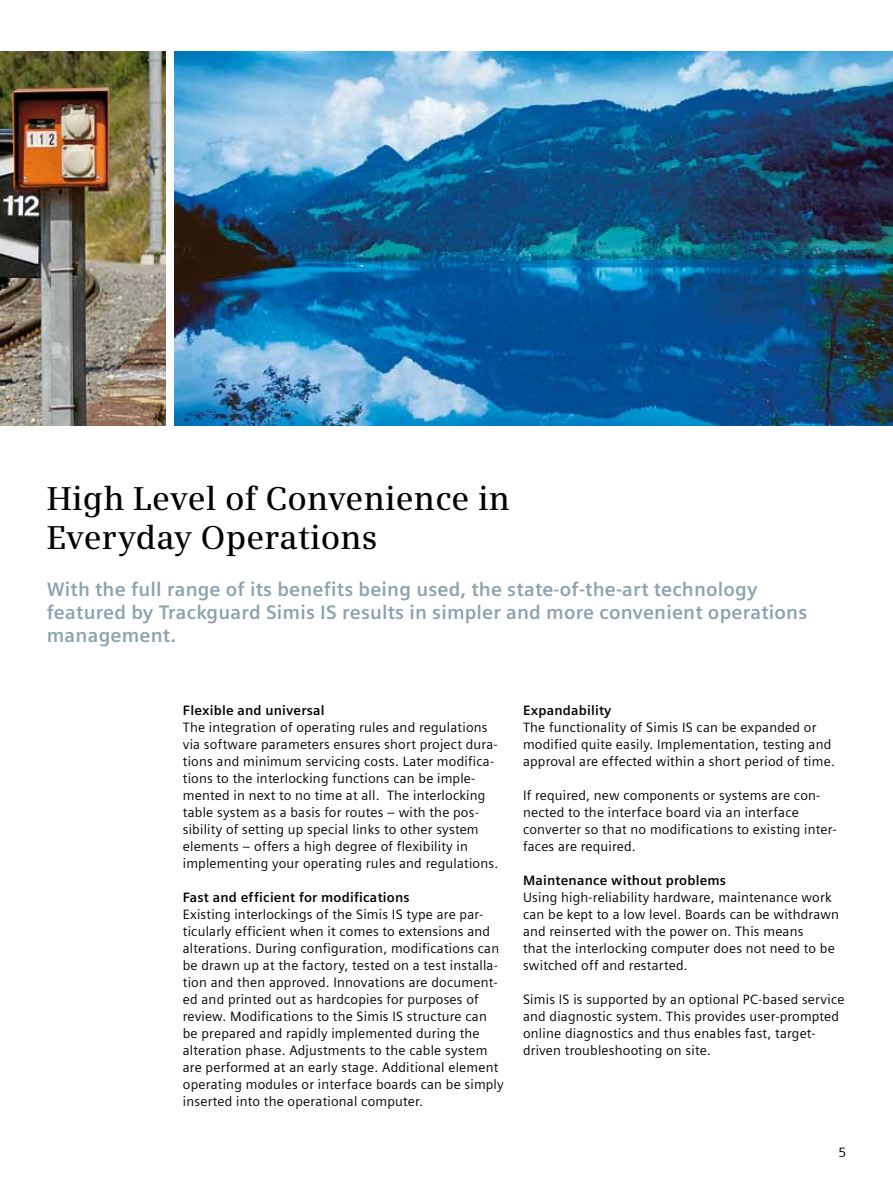
<style>
.page{position:relative;width:893px;height:1191px;background:#fff}
.page>*{position:absolute;margin:0;border:0;box-sizing:border-box;transform-origin:0 0}
.t1{font:600 33px/38.2px "Siemens Serif";letter-spacing:.005em;color:#000}
.t2{font:700 19.5px/23.4px "Siemens Sans";letter-spacing:.01em;color:#8ca3af}
.t3{font:13.5px/17px "Siemens Sans";letter-spacing:.015em;color:#000}
.t4{font:700 13.5px "Siemens Sans";letter-spacing:.015em;color:#000}
</style>
<div class="page">
<img style="left:0;top:51px;width:166px;height:374px">
<img style="left:174px;top:51px;width:719px;height:374px">
<h1 class="t1" style="left:47px;top:480px;width:465px">High Level of Convenience in<br>Everyday Operations</h1>
<h2 class="t2" style="left:47px;top:577px;width:762px">With the full range of its benefits being used, the state-of-the-art technology featured by Trackguard Simis IS results in simpler and more convenient operations management.</h2>
<p class="t4" style="left:183px;top:702px;width:143px">Flexible and universal</p>
<p class="t3" style="left:183px;top:718px;width:317px">The integration of operating rules and regulations via software parameters ensures short project dura&shy;tions and minimum servicing costs. Later modifica&shy;tions to the interlocking functions can be imple&shy;mented in next to no time at all. The interlocking table system as a basis for routes – with the pos&shy;sibility of setting up special links to other system elements – offers a high degree of flexibility in implementing your operating rules and regulations.</p>
<p class="t4" style="left:183px;top:889px;width:228px">Fast and efficient for modifications</p>
<p class="t3" style="left:183px;top:905px;width:322px">Existing interlockings of the Simis IS type are par&shy;ticularly efficient when it comes to extensions and alterations. During configuration, modifications can be drawn up at the factory, tested on a test installa&shy;tion and then approved. Innovations are document&shy;ed and printed out as hardcopies for purposes of review. Modifications to the Simis IS structure can be prepared and rapidly implemented during the alteration phase. Adjustments to the cable system are performed at an early stage. Additional element operating modules or interface boards can be simply inserted into the operational computer.</p>
<p class="t4" style="left:523px;top:702px;width:90px">Expandability</p>
<p class="t3" style="left:523px;top:718px;width:313px">The functionality of Simis IS can be expanded or modified quite easily. Implementation, testing and approval are effected within a short period of time.</p>
<p class="t3" style="left:523px;top:786px;width:315px">If required, new components or systems are con&shy;nected to the interface board via an interface converter so that no modifications to existing inter&shy;faces are required.</p>
<p class="t4" style="left:523px;top:872px;width:205px">Maintenance without problems</p>
<p class="t3" style="left:523px;top:888px;width:318px">Using high-reliability hardware, maintenance work can be kept to a low level. Boards can be withdrawn and reinserted with the power on. This means<br>that the interlocking computer does not need to be switched off and restarted.</p>
<p class="t3" style="left:523px;top:990px;width:323px">Simis IS is supported by an optional PC-based service and diagnostic system. This provides user-prompted online diagnostics and thus enables fast, target&shy;driven troubleshooting on site.</p>
<p class="t3" style="left:838px;top:1143px;width:9px">5</p>
</div>
